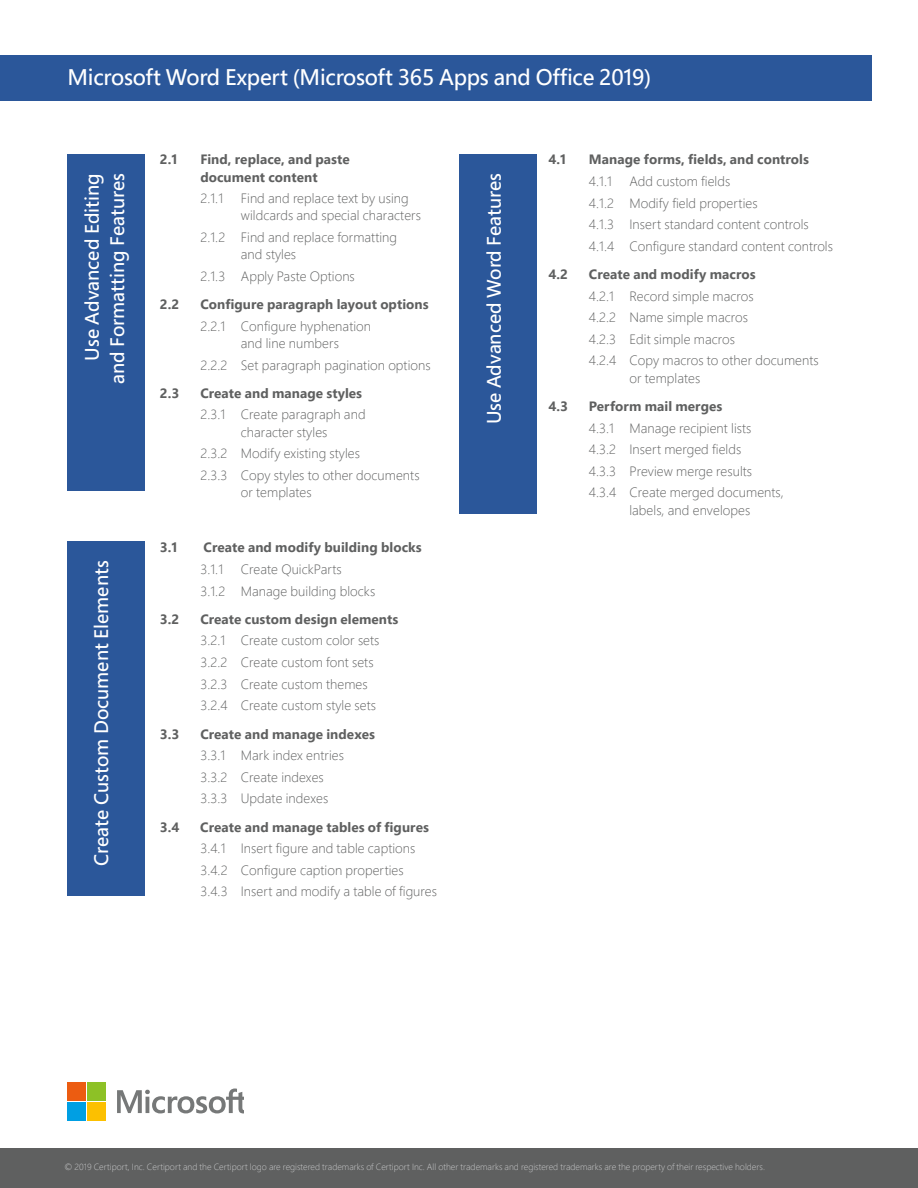
<style>
.page{position:relative;width:918px;height:1188px;background:#fff}
.page>*{position:absolute;margin:0;border:0;box-sizing:border-box;transform-origin:0 0}
.t1{font:500 22.5px "Segoe Pro";letter-spacing:-.01em;color:#fff}
.t2{font:500 19.5px/25.5px "Segoe Pro";color:#fff;text-align:right}
.t3{font:300 13.5px/21.6px "Segoe Pro";letter-spacing:.005em;color:#5f6060}
.t4{font:700 13.5px/17.2px "Segoe Pro";letter-spacing:.005em;color:#5f6060}
.t5{font:300 9px "Segoe Pro";color:#c9cacb}
</style>
<div class="page">
<div style="left:0;top:1148px;width:918px;height:40px;background:#5f6060"></div>
<div style="left:0;top:55px;width:871px;height:46px;background:#2b579a"></div>
<svg style="left:117px;top:1089px;width:127px;height:24px"></svg>
<div style="left:68px;top:1083px;width:18px;height:18px;background:#ec5c11"></div>
<div style="left:88px;top:1083px;width:18px;height:18px;background:#8dc126"></div>
<div style="left:68px;top:1103px;width:18px;height:18px;background:#009fe3"></div>
<div style="left:88px;top:1103px;width:18px;height:18px;background:#fcc000"></div>
<div style="left:68px;top:154px;width:77px;height:336px;background:#2b579a"></div>
<div style="left:68px;top:542px;width:77px;height:354px;background:#2b579a"></div>
<div style="left:459px;top:154px;width:77px;height:360px;background:#2b579a"></div>
<h1 class="t1" style="left:68px;top:62px;width:585px">Microsoft Word Expert (Microsoft 365 Apps and Office 2019)</h1>
<h2 class="t2" style="left:79px;top:384px;width:212px;rotate:-90deg">Use Advanced Editing and Formatting Features</h2>
<h2 class="t2" style="left:88px;top:866px;width:307px;rotate:-90deg">Create Custom Document Elements</h2>
<p class="t4" style="left:160px;top:151px;width:19px">2.1</p>
<p class="t4" style="left:200px;top:151px;width:151px">Find, replace, and paste document content</p>
<p class="t3" style="left:200px;top:187px;width:24px">2.1.1</p>
<p class="t3" style="left:241px;top:189px;width:182px;line-height:17.2px">Find and replace text by using wildcards and special characters</p>
<p class="t3" style="left:241px;top:228px;width:158px;line-height:17.2px;text-indent:-40px">2.1.2 Find and replace formatting and styles</p>
<p class="t3" style="left:200px;top:265px;width:156px">2.1.3 Apply Paste Options</p>
<p class="t4" style="left:160px;top:295px;width:21px">2.2</p>
<p class="t4" style="left:200px;top:295px;width:230px">Configure paragraph layout options</p>
<p class="t3" style="left:241px;top:317px;width:132px;line-height:17.2px;text-indent:-40px">2.2.1 Configure hyphenation and line numbers</p>
<p class="t3" style="left:200px;top:354px;width:232px">2.2.2 Set paragraph pagination options</p>
<p class="t4" style="left:160px;top:384px;width:21px">2.3</p>
<p class="t4" style="left:200px;top:384px;width:163px">Create and manage styles</p>
<p class="t3" style="left:200px;top:406px;width:167px;line-height:17.2px;text-align:center">2.3.1 Create paragraph and character styles</p>
<p class="t3" style="left:200px;top:442px;width:221px">2.3.2 Modify existing styles<br>2.3.3 Copy styles to other documents</p>
<p class="t3" style="left:241px;top:481px;width:72px">or templates</p>
<p class="t4" style="left:160px;top:539px;width:19px">3.1</p>
<p class="t4" style="left:204px;top:539px;width:220px">Create and modify building blocks</p>
<p class="t3" style="left:200px;top:558px;width:24px">3.1.1</p>
<p class="t3" style="left:200px;top:558px;width:176px;text-align:center">Create QuickParts<br>3.1.2 Manage building blocks</p>
<p class="t4" style="left:160px;top:610px;width:21px">3.2</p>
<p class="t4" style="left:200px;top:610px;width:200px">Create custom design elements</p>
<p class="t3" style="left:200px;top:630px;width:181px">3.2.1 Create custom color sets<br>3.2.2 Create custom font sets<br>3.2.3 Create custom themes<br>3.2.4 Create custom style sets</p>
<p class="t4" style="left:160px;top:725px;width:21px">3.3</p>
<p class="t4" style="left:200px;top:725px;width:176px">Create and manage indexes</p>
<p class="t3" style="left:200px;top:744px;width:145px">3.3.1 Mark index entries<br>3.3.2 Create indexes<br>3.3.3 Update indexes</p>
<p class="t4" style="left:160px;top:818px;width:21px">3.4</p>
<p class="t4" style="left:200px;top:818px;width:230px">Create and manage tables of figures</p>
<p class="t3" style="left:200px;top:837px;width:238px">3.4.1 Insert figure and table captions<br>3.4.2 Configure caption properties<br>3.4.3 Insert and modify a table of figures</p>
<h2 class="t2" style="left:481px;top:424px;width:253px;rotate:-90deg">Use Advanced Word Features</h2>
<p class="t4" style="left:548px;top:151px;width:19px">4.1</p>
<p class="t4" style="left:589px;top:151px;width:222px">Manage forms, fields, and controls</p>
<p class="t3" style="left:589px;top:170px;width:25px">4.1.1</p>
<p class="t3" style="left:589px;top:170px;width:246px;text-indent:40px">Add custom fields<br>4.1.2 Modify field properties<br>4.1.3 Insert standard content controls 4.1.4 Configure standard content controls</p>
<p class="t4" style="left:548px;top:265px;width:21px">4.2</p>
<p class="t4" style="left:589px;top:265px;width:168px">Create and modify macros</p>
<p class="t3" style="left:589px;top:285px;width:231px">4.2.1 Record simple macros<br>4.2.2 Name simple macros<br>4.2.3 Edit simple macros<br>4.2.4 Copy macros to other documents</p>
<p class="t3" style="left:629px;top:367px;width:72px">or templates</p>
<p class="t4" style="left:548px;top:397px;width:21px">4.3</p>
<p class="t4" style="left:589px;top:397px;width:135px">Perform mail merges</p>
<p class="t3" style="left:589px;top:417px;width:196px">4.3.1 Manage recipient lists<br>4.3.2 Insert merged fields<br>4.3.3 Preview merge results<br>4.3.4 Create merged documents,</p>
<p class="t3" style="left:629px;top:499px;width:122px">labels, and envelopes</p>
<p class="t5" style="left:64px;top:1160px;width:702px">© 2019 Certiport, Inc. Certiport and the Certiport logo are registered trademarks of Certiport Inc. All other trademarks and registered trademarks are the property of their respective holders.</p>
</div>
